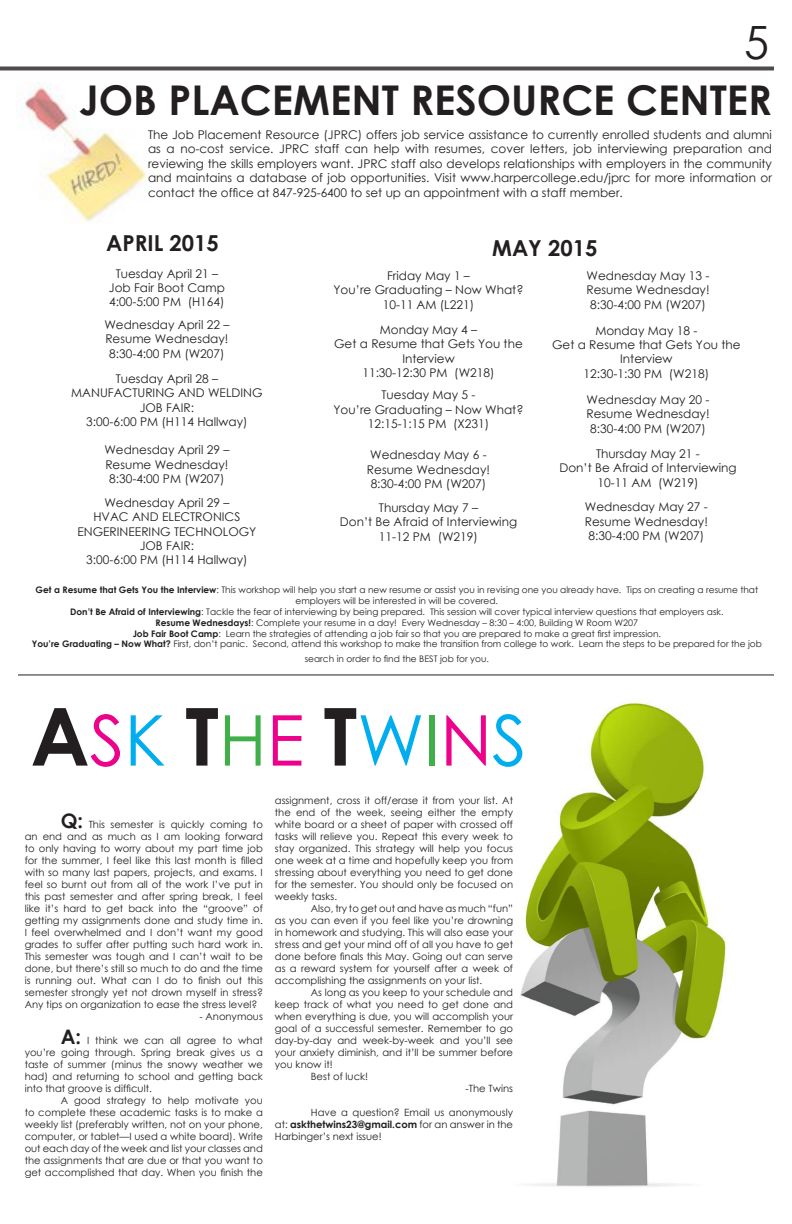
<style>
.page{position:relative;width:792px;height:1224px;background:#fff}
.page>*{position:absolute;margin:0;border:0;box-sizing:border-box;transform-origin:0 0}
.t1{font:700 80px "Century Gothic";color:#231f20}
.t2{font:45.9px "Century Gothic";color:#231f20}
.t3{font:700 41px "Century Gothic";color:#231f20}
.t4{font:700 22px "Century Gothic";color:#231f20}
.t5{font:12px/14.4px "Century Gothic";color:#231f20;text-align:center}
.t6{font:10px/12px "Century Gothic";color:#231f20;text-align:justify}
.t7{font:9px/10.8px "Century Gothic";color:#231f20;text-align:center}
.s1{font-weight:700}
.s2{font-weight:400;font-size:70px;color:#ed028c}
.s3{font-weight:400;font-size:70px;color:#00aeef}
.s4{font-weight:400;font-size:70px;color:#40ae49}
.s5{font-weight:700;font-size:20px}
</style>
<div class="page">
<svg style="left:0;top:66px;width:774px;height:4px;background:#646162"></svg>
<hr style="left:18px;top:675px;width:756px;height:1px;background:#231f20">
<img style="left:520px;top:701px;width:210px;height:486px">
<img style="left:21px;top:82px;width:126px;height:141px">
<h2 class="t2" style="left:744px;top:11px;width:26px">5</h2>
<h3 class="t3" style="left:79px;top:69px;width:694px">JOB PLACEMENT RESOURCE CENTER</h3>
<p class="t5" style="left:148px;top:127px;width:626px;text-align:justify">The Job Placement Resource (JPRC) offers job service assistance to currently enrolled students and alumni as a no-cost service. JPRC staff can help with resumes, cover letters, job interviewing preparation and reviewing the skills employers want. JPRC staff also develops relationships with employers in the community and maintains a database of job opportunities. Visit www.harpercollege.edu/jprc for more information or contact the office at 847-925-6400 to set up an appointment with a staff member.</p>
<h3 class="t4" style="left:106px;top:226px;width:114px">APRIL 2015</h3>
<p class="t5" style="left:109px;top:266px;width:117px">Tuesday April 21 –<br>Job Fair Boot Camp<br>4:00-5:00 PM (H164)</p>
<p class="t5" style="left:104px;top:317px;width:126px">Wednesday April 22 –<br>Resume Wednesday!<br>8:30-4:00 PM (W207)</p>
<p class="t5" style="left:71px;top:371px;width:193px">Tuesday April 28 –<br>MANUFACTURING AND WELDING<br>JOB FAIR:<br>3:00-6:00 PM (H114 Hallway)</p>
<p class="t5" style="left:104px;top:442px;width:126px">Wednesday April 29 –<br>Resume Wednesday!<br>8:30-4:00 PM (W207)</p>
<p class="t5" style="left:77px;top:495px;width:180px">Wednesday April 29 –<br>HVAC AND ELECTRONICS<br>ENGERINEERING TECHNOLOGY<br>JOB FAIR:<br>3:00-6:00 PM (H114 Hallway)</p>
<h3 class="t4" style="left:492px;top:231px;width:107px">MAY 2015</h3>
<p class="t5" style="left:334px;top:268px;width:191px">Friday May 1 –<br>You’re Graduating – Now What?<br>10-11 AM (L221)</p>
<p class="t5" style="left:334px;top:322px;width:190px">Monday May 4 –<br>Get a Resume that Gets You the<br>Interview<br>11:30-12:30 PM (W218)</p>
<p class="t5" style="left:334px;top:387px;width:191px">Tuesday May 5 -<br>You’re Graduating – Now What?<br>12:15-1:15 PM (X231)</p>
<p class="t5" style="left:367px;top:447px;width:125px">Wednesday May 6 -<br>Resume Wednesday!<br>8:30-4:00 PM (W207)</p>
<p class="t5" style="left:340px;top:500px;width:179px">Thursday May 7 –<br>Don’t Be Afraid of Interviewing<br>11-12 PM (W219)</p>
<p class="t5" style="left:586px;top:268px;width:125px">Wednesday May 13 -<br>Resume Wednesday!<br>8:30-4:00 PM (W207)</p>
<p class="t5" style="left:552px;top:323px;width:190px">Monday May 18 -<br>Get a Resume that Gets You the<br>Interview<br>12:30-1:30 PM (W218)</p>
<p class="t5" style="left:586px;top:392px;width:125px">Wednesday May 20 -<br>Resume Wednesday!<br>8:30-4:00 PM (W207)</p>
<p class="t5" style="left:559px;top:446px;width:179px">Thursday May 21 -<br>Don’t Be Afraid of Interviewing<br>10-11 AM (W219)</p>
<p class="t5" style="left:585px;top:499px;width:125px">Wednesday May 27 -<br>Resume Wednesday!<br>8:30-4:00 PM (W207)</p>
<p class="t7" style="left:32px;top:585px;width:732px"><span class="s1">Get a Resume that Gets You the Interview</span>: This workshop will help you start a new resume or assist you in revising one you already have. Tips on creating a resume that employers will be interested in will be covered.<br><span class="s1">Don’t Be Afraid of Interviewing</span>: Tackle the fear of interviewing by being prepared. This session will cover typical interview questions that employers ask.<br><span class="s1">Resume Wednesdays!</span>: Complete your resume in a day! Every Wednesday – 8:30 – 4:00, Building W Room W207<br><span class="s1">Job Fair Boot Camp</span>: Learn the strategies of attending a job fair so that you are prepared to make a great first impression.<br><span class="s1">You’re Graduating – Now What?</span> First, don’t panic. Second, attend this workshop to make the transition from college to work. Learn the steps to be prepared for the job</p>
<p class="t7" style="left:305px;top:653px;width:186px">search in order to find the BEST job for you.</p>
<h1 class="t1" style="left:30px;top:676px;width:498px">A<span class="s2">S</span><span class="s3">K</span> T<span class="s4">H</span><span class="s2">E</span> T<span class="s3">W</span><span class="s4">I</span><span class="s2">N</span><span class="s3">S</span></h1>
<p class="t6" style="left:25px;top:819px;width:240px;text-indent:36px"><span class="s5">Q:</span> This semester is quickly coming to an end and as much as I am looking forward to only having to worry about my part time job for the summer, I feel like this last month is filled with so many last papers, projects, and exams. I feel so burnt out from all of the work I’ve put in this past semester and after spring break, I feel like it’s hard to get back into the “groove” of getting my assignments done and study time in.<br>I feel overwhelmed and I don’t want my good grades to suffer after putting such hard work in.<br>This semester was tough and I can’t wait to be done, but there’s still so much to do and the time is running out. What can I do to finish out this semester strongly yet not drown myself in stress?<br>Any tips on organization to ease the stress level?</p>
<p class="t6" style="left:199px;top:1011px;width:65px">- Anonymous</p>
<p class="t6" style="left:25px;top:1035px;width:240px;text-indent:36px"><span class="s5">A:</span> I think we can all agree to what you’re going through. Spring break gives us a taste of summer (minus the snowy weather we had) and returning to school and getting back into that groove is difficult.</p>
<p class="t6" style="left:25px;top:1095px;width:240px;text-indent:36px">A good strategy to help motivate you to complete these academic tasks is to make a weekly list (preferably written, not on your phone, computer, or tablet—I used a white board). Write out each day of the week and list your classes and the assignments that are due or that you want to get accomplished that day. When you finish the</p>
<p class="t6" style="left:275px;top:795px;width:240px">assignment, cross it off/erase it from your list. At the end of the week, seeing either the empty white board or a sheet of paper with crossed off tasks will relieve you. Repeat this every week to stay organized. This strategy will help you focus one week at a time and hopefully keep you from stressing about everything you need to get done for the semester. You should only be focused on weekly tasks.</p>
<p class="t6" style="left:275px;top:903px;width:240px;text-indent:36px">Also, try to get out and have as much “fun” as you can even if you feel like you’re drowning in homework and studying. This will also ease your stress and get your mind off of all you have to get done before finals this May. Going out can serve as a reward system for yourself after a week of accomplishing the assignments on your list.</p>
<p class="t6" style="left:311px;top:987px;width:204px">As long as you keep to your schedule and</p>
<p class="t6" style="left:275px;top:999px;width:240px">keep track of what you need to get done and</p>
<p class="t6" style="left:275px;top:1011px;width:240px">when everything is due, you will accomplish your</p>
<p class="t6" style="left:275px;top:1023px;width:240px">goal of a successful semester. Remember to go</p>
<p class="t6" style="left:275px;top:1035px;width:240px">day-by-day and week-by-week and you’ll see</p>
<p class="t6" style="left:275px;top:1047px;width:240px">your anxiety diminish, and it’ll be summer before</p>
<p class="t6" style="left:275px;top:1059px;width:59px">you know it!</p>
<p class="t6" style="left:311px;top:1071px;width:59px">Best of luck!</p>
<p class="t6" style="left:466px;top:1083px;width:49px">-The Twins</p>
<p class="t6" style="left:275px;top:1107px;width:240px;text-indent:36px">Have a question? Email us anonymously at: <span class="s1">askthetwins23@gmail.com</span> for an answer in the Harbinger’s next issue!</p>
</div>
